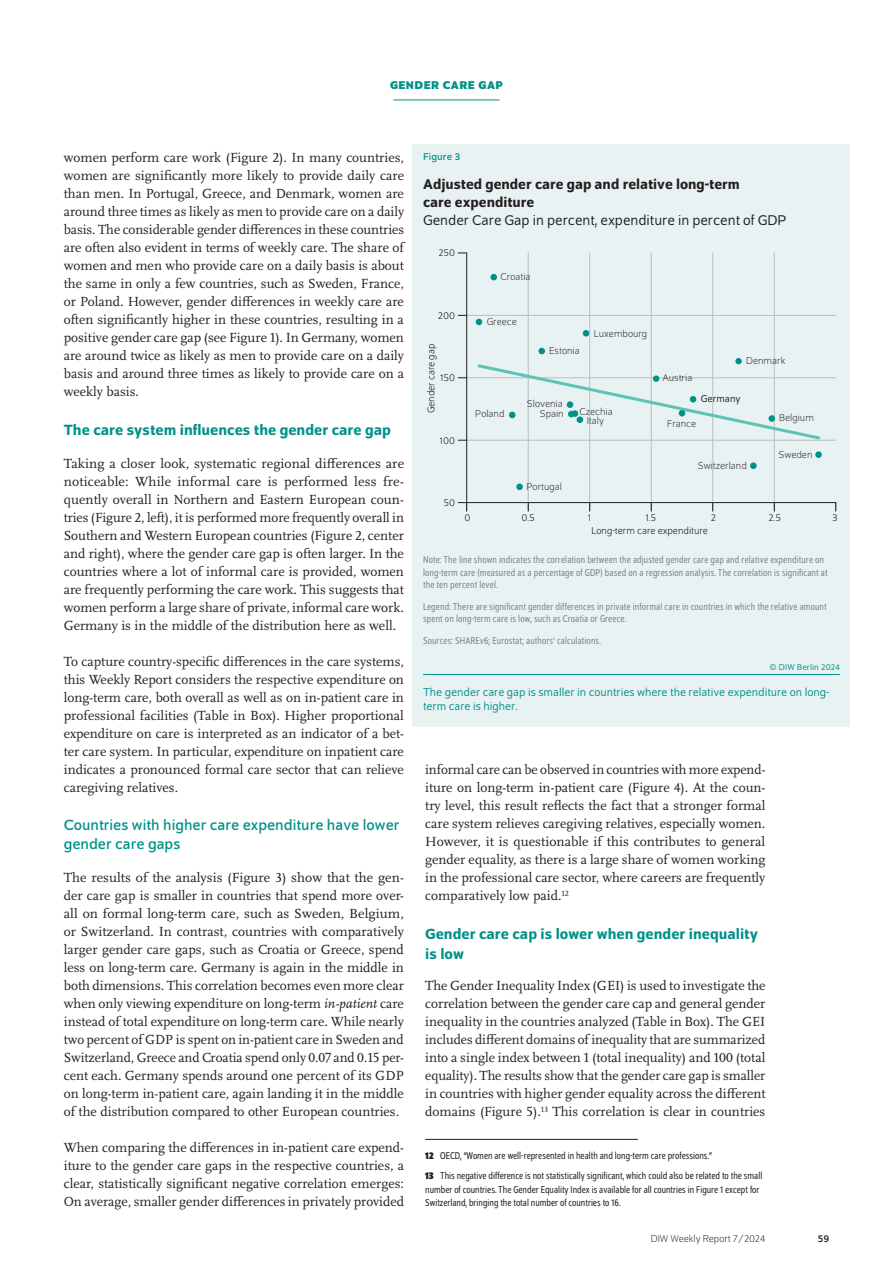
<style>
.page{position:relative;width:893px;height:1263px;background:#fff}
.page>*{position:absolute;margin:0;border:0;box-sizing:border-box;transform-origin:0 0}
.t1{font:500 15.75px/19.5px "Schumpeter";color:#009188}
.t2{font:15.75px/19.5px "Schumpeter";color:#009188}
.t3{font:500 15px/18px "Schumpeter";color:#231f20}
.t4{font:15px "Schumpeter Blond";color:#231f20}
.t5{font:13.8px/18px "Scala Pro";color:#231f20;text-align:justify}
.t6{font:12px/13.5px "Schumpeter Blond";color:#009188}
.t7{font:700 12px "Schumpeter";color:#009188}
.t8{font:semi-condensed 10.5px/12.8px "Schumpeter Blond";letter-spacing:.01em;color:#808285}
.t9{font:semi-condensed 10.5px/20px "Schumpeter Blond";color:#231f20}
.t10{font:300 10.5px "Schumpeter";color:#231f20}
.t11{font:300 10.5px "Schumpeter";color:#000001}
.t12{font:10.5px "Schumpeter";letter-spacing:.01em;color:#009188}
.t13{font:10.5px "Schumpeter Blond";color:#231f20}
.t14{font:10.5px "Schumpeter";color:#231f20}
.t15{font:9px "Schumpeter Blond";letter-spacing:.01em;color:#009188}
.s1{font-style:italic}
.s2{font-family:"Schumpeter";font-weight:700}
</style>
<div class="page">
<hr style="left:393px;top:100px;width:107px;height:1px;background:#009188">
<hr style="left:425px;top:1139px;width:213px;height:1px;background:#231f20">
<div style="left:412px;top:144px;width:438px;height:583px;background:#e9f2f2"></div>
<hr style="left:466px;top:502px;width:370px;height:1px;background:#231f20">
<hr style="left:466px;top:440px;width:370px;height:1px;background:#bcbdc0">
<hr style="left:466px;top:377px;width:370px;height:1px;background:#bcbdc0">
<hr style="left:466px;top:315px;width:370px;height:1px;background:#bcbdc0">
<hr style="left:466px;top:253px;width:1px;height:249px;background:#231f20">
<hr style="left:528px;top:253px;width:1px;height:249px;background:#bcbdc0">
<hr style="left:589px;top:253px;width:1px;height:249px;background:#bcbdc0">
<hr style="left:651px;top:253px;width:1px;height:249px;background:#bcbdc0">
<hr style="left:712px;top:253px;width:1px;height:249px;background:#bcbdc0">
<hr style="left:774px;top:253px;width:1px;height:249px;background:#bcbdc0">
<div style="left:815px;top:451px;width:7px;height:7px;background:#009188;border-radius:50%"></div>
<div style="left:735px;top:358px;width:7px;height:6px;background:#009188;border-radius:50%"></div>
<svg style="left:476px;top:319px;width:6px;height:6px"></svg>
<div style="left:750px;top:462px;width:7px;height:7px;background:#009188;border-radius:50%"></div>
<div style="left:583px;top:330px;width:6px;height:7px;background:#009188;border-radius:50%"></div>
<div style="left:516px;top:483px;width:7px;height:7px;background:#009188;border-radius:50%"></div>
<div style="left:538px;top:348px;width:7px;height:6px;background:#009188;border-radius:50%"></div>
<div style="left:490px;top:274px;width:7px;height:6px;background:#009188;border-radius:50%"></div>
<svg style="left:458px;top:502px;width:9px;height:9px"></svg>
<svg style="left:475px;top:362px;width:347px;height:79px"></svg>
<hr style="left:423px;top:674px;width:417px;height:1px;background:#009188">
<p class="t7" style="left:390px;top:79px;width:18px">GENDER</p>
<p class="t7" style="left:443px;top:79px;width:17px">CARE</p>
<p class="t7" style="left:479px;top:79px;width:18px">GAP</p>
<p class="t5" style="left:64px;top:148px;width:342px">women perform care work (Figure 2). In many countries, women are significantly more likely to provide daily care than men. In Portugal, Greece, and Denmark, women are around three times as likely as men to provide care on a daily basis. The considerable gender differences in these countries are often also evident in terms of weekly care. The share of women and men who provide care on a daily basis is about the same in only a few countries, such as Sweden, France, or Poland. However, gender differences in weekly care are often significantly higher in these countries, resulting in a positive gender care gap (see Figure 1). In Germany, women are around twice as likely as men to provide care on a daily basis and around three times as likely to provide care on a weekly basis.</p>
<p class="t1" style="left:64px;top:420px;width:329px">The care system influences the gender care gap</p>
<p class="t5" style="left:64px;top:454px;width:342px">Taking a closer look, systematic regional differences are noticeable: While informal care is performed less fre&shy;quently overall in Northern and Eastern European coun&shy;tries (Figure 2, left), it is performed more frequently overall in Southern and Western European countries (Figure 2, center and right), where the gender care gap is often larger. In the countries where a lot of informal care is provided, women are frequently performing the care work. This suggests that women perform a large share of private, informal care work.<br>Germany is in the middle of the distribution here as well.</p>
<p class="t5" style="left:64px;top:652px;width:342px">To capture country-specific differences in the care systems, this Weekly Report considers the respective expenditure on long-term care, both overall as well as on in-patient care in professional facilities (Table in Box). Higher proportional expenditure on care is interpreted as an indicator of a bet&shy;ter care system. In particular, expenditure on inpatient care indicates a pronounced formal care sector that can relieve caregiving relatives.</p>
<p class="t2" style="left:64px;top:815px;width:337px">Countries with higher care expenditure have lower gender care gaps</p>
<p class="t5" style="left:64px;top:868px;width:342px">The results of the analysis (Figure 3) show that the gen&shy;der care gap is smaller in countries that spend more over&shy;all on formal long-term care, such as Sweden, Belgium, or Switzerland. In contrast, countries with comparatively larger gender care gaps, such as Croatia or Greece, spend less on long-term care. Germany is again in the middle in both dimensions. This correlation becomes even more clear when only viewing expenditure on long-term <span class="s1">in-patient</span> care instead of total expenditure on long-term care. While nearly two percent of GDP is spent on in-patient care in Sweden and Switzerland, Greece and Croatia spend only 0.07 and 0.15 per&shy;cent each. Germany spends around one percent of its GDP on long-term in-patient care, again landing it in the middle of the distribution compared to other European countries.</p>
<p class="t5" style="left:64px;top:1138px;width:342px">When comparing the differences in in-patient care expend&shy;iture to the gender care gaps in the respective countries, a clear, statistically significant negative correlation emerges:<br>On average, smaller gender differences in privately provided</p>
<p class="t12" style="left:423px;top:151px;width:39px">Figure 3</p>
<p class="t3" style="left:423px;top:175px;width:318px">Adjusted gender care gap and relative long-term care expenditure</p>
<p class="t4" style="left:423px;top:212px;width:365px">Gender Care Gap in percent, expenditure in percent of GDP</p>
<p class="t11" style="left:438px;top:248px;width:18px">250</p>
<p class="t11" style="left:438px;top:310px;width:19px">200</p>
<p class="t11" style="left:426px;top:413px;width:71px;rotate:-90deg">Gender care gap</p>
<p class="t11" style="left:440px;top:373px;width:17px">150</p>
<p class="t11" style="left:439px;top:435px;width:17px">100</p>
<p class="t11" style="left:444px;top:497px;width:13px">50</p>
<p class="t10" style="left:501px;top:272px;width:31px">Croatia</p>
<p class="t10" style="left:487px;top:316px;width:32px">Greece</p>
<p class="t10" style="left:549px;top:346px;width:32px">Estonia</p>
<p class="t10" style="left:594px;top:328px;width:55px">Luxembourg</p>
<p class="t10" style="left:662px;top:373px;width:31px">Austria</p>
<p class="t10" style="left:746px;top:355px;width:41px">Denmark</p>
<p class="t13" style="left:701px;top:394px;width:41px">Germany</p>
<p class="t10" style="left:527px;top:399px;width:38px">Slovenia</p>
<p class="t10" style="left:475px;top:409px;width:31px">Poland</p>
<p class="t10" style="left:579px;top:406px;width:35px">Czechia</p>
<p class="t10" style="left:540px;top:409px;width:26px">Spain</p>
<p class="t10" style="left:587px;top:415px;width:19px">Italy</p>
<p class="t10" style="left:667px;top:419px;width:31px">France</p>
<p class="t10" style="left:526px;top:481px;width:37px">Portugal</p>
<p class="t10" style="left:698px;top:460px;width:51px">Switzerland</p>
<p class="t10" style="left:779px;top:413px;width:36px">Belgium</p>
<p class="t10" style="left:778px;top:450px;width:36px">Sweden</p>
<p class="t11" style="left:465px;top:512px;width:8px">0</p>
<p class="t11" style="left:521px;top:512px;width:15px">0.5</p>
<p class="t11" style="left:588px;top:512px;width:5px">1</p>
<p class="t11" style="left:645px;top:512px;width:12px">1.5</p>
<p class="t11" style="left:711px;top:512px;width:7px">2</p>
<p class="t11" style="left:768px;top:512px;width:14px">2.5</p>
<p class="t11" style="left:832px;top:512px;width:7px">3</p>
<p class="t11" style="left:591px;top:525px;width:118px">Long-term care expenditure</p>
<p class="t8" style="left:423px;top:553px;width:406px">Note: The line shown indicates the correlation between the adjusted gender care gap and relative expenditure on long-term care (measured as a percentage of GDP) based on a regression analysis. The correlation is significant at the ten percent level.</p>
<p class="t8" style="left:423px;top:600px;width:405px">Legend: There are significant gender differences in private informal care in countries in which the relative amount spent on long-term care is low, such as Croatia or Greece.</p>
<p class="t8" style="left:423px;top:634px;width:179px">Sources: SHAREv6; Eurostat; authors’ calculations.</p>
<p class="t15" style="left:770px;top:663px;width:72px">© DIW Berlin 2024</p>
<p class="t6" style="left:423px;top:686px;width:407px">The gender care gap is smaller in countries where the relative expenditure on long&shy;term care is higher.</p>
<p class="t5" style="left:425px;top:760px;width:342px">informal care can be observed in countries with more expend&shy;iture on long-term in-patient care (Figure 4). At the coun&shy;try level, this result reflects the fact that a stronger formal care system relieves caregiving relatives, especially women.<br>However, it is questionable if this contributes to general gender equality, as there is a large share of women working in the professional care sector, where careers are frequently comparatively low paid.<sup>12</sup></p>
<p class="t1" style="left:425px;top:924px;width:334px">Gender care cap is lower when gender inequality is low</p>
<p class="t5" style="left:425px;top:976px;width:342px">The Gender Inequality Index (GEI) is used to investigate the correlation between the gender care cap and general gender inequality in the countries analyzed (Table in Box). The GEI includes different domains of inequality that are summarized into a single index between 1 (total inequality) and 100 (total equality). The results show that the gender care gap is smaller in countries with higher gender equality across the different domains (Figure 5).<sup>13</sup> This correlation is clear in countries</p>
<p class="t9" style="left:425px;top:1146px;width:339px"><span class="s2">12</span> OECD, “Women are well-represented in health and long-term care professions.”<br><span class="s2">13</span> This negative difference is not statistically significant, which could also be related to the small</p>
<p class="t9" style="left:425px;top:1183px;width:336px;line-height:13.5px">number of countries. The Gender Equality Index is available for all countries in Figure 1 except for<br>Switzerland, bringing the total number of countries to 16.</p>
<p class="t10" style="left:651px;top:1234px;width:116px">DIW Weekly Report 7/2024</p>
<p class="t14" style="left:818px;top:1233px;width:13px">59</p>
</div>
